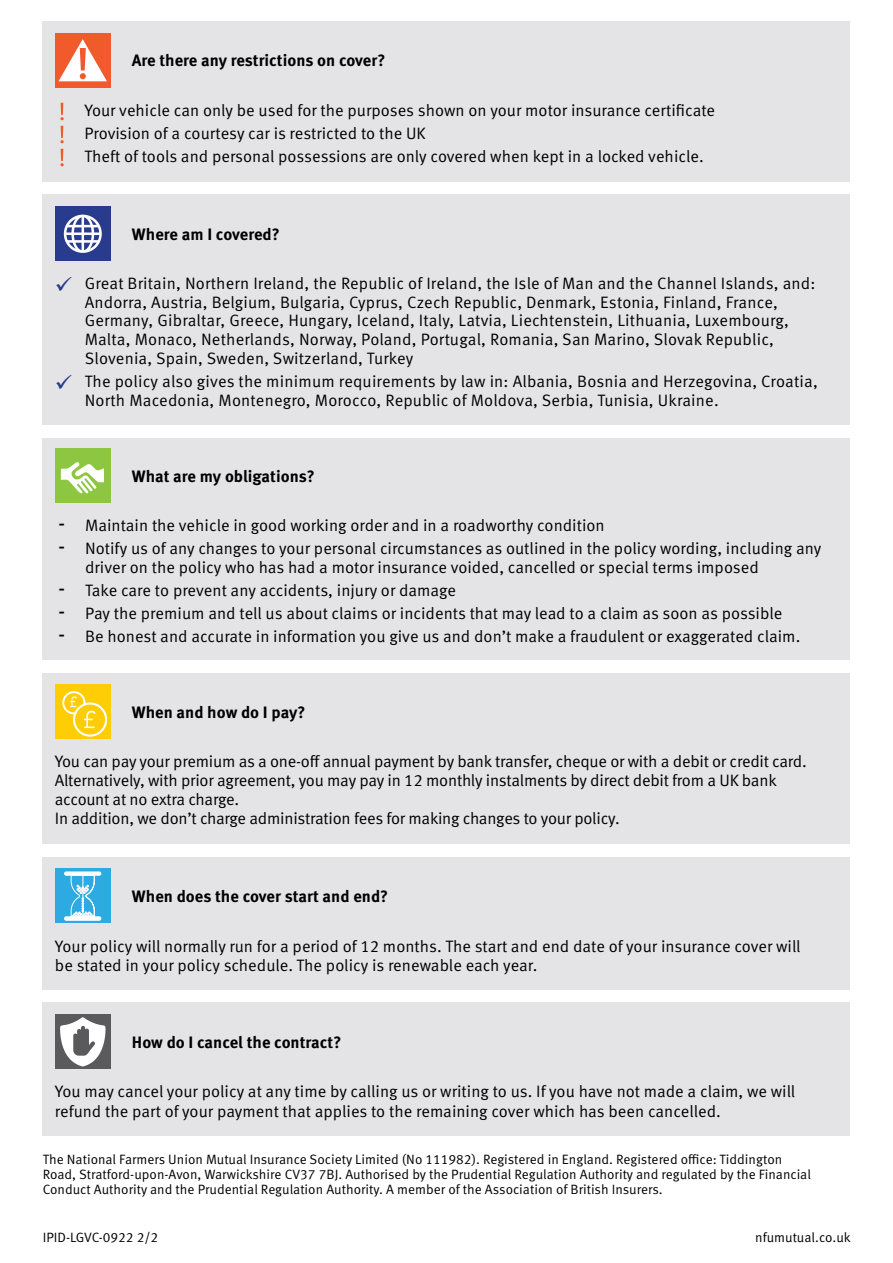
<style>
.page{position:relative;width:893px;height:1263px;background:#fff}
.page>*{position:absolute;margin:0;border:0;box-sizing:border-box;transform-origin:0 0}
.t1{font:16.5px/18.8px "Meta Pro";color:#000}
.t2{font:700 16.5px "Meta Pro";color:#000}
.t3{font:13.5px/15px "Meta Pro";color:#000}
.s1{color:#283b8e}
.s2{font-size:24px}
</style>
<div class="page">
<div style="left:43px;top:195px;width:807px;height:230px;background:#e4e4e6"></div>
<div style="left:43px;top:21px;width:807px;height:160px;background:#e4e4e6"></div>
<div style="left:43px;top:857px;width:807px;height:133px;background:#e4e4e6"></div>
<div style="left:43px;top:438px;width:807px;height:222px;background:#e4e4e6"></div>
<div style="left:43px;top:673px;width:807px;height:171px;background:#e4e4e6"></div>
<div style="left:43px;top:1002px;width:807px;height:134px;background:#e4e4e6"></div>
<div style="left:55px;top:33px;width:56px;height:54px;background:#f15a2a"></div>
<svg style="left:58px;top:39px;width:49px;height:42px"></svg>
<svg style="left:60px;top:103px;width:4px;height:17px"></svg>
<svg style="left:60px;top:126px;width:4px;height:17px"></svg>
<svg style="left:60px;top:149px;width:4px;height:17px"></svg>
<div style="left:55px;top:207px;width:56px;height:54px;background:#283b8e"></div>
<svg style="left:64px;top:215px;width:38px;height:38px"></svg>
<div style="left:55px;top:449px;width:56px;height:54px;background:#8dc640"></div>
<svg style="left:61px;top:462px;width:43px;height:32px"></svg>
<div style="left:55px;top:685px;width:56px;height:54px;background:#ffcd05"></div>
<svg style="left:62px;top:691px;width:45px;height:46px"></svg>
<div style="left:55px;top:869px;width:56px;height:54px;background:#2caae1"></div>
<svg style="left:64px;top:871px;width:37px;height:49px"></svg>
<div style="left:55px;top:1014px;width:56px;height:54px;background:#5a5a5c"></div>
<svg style="left:60px;top:1017px;width:46px;height:49px"></svg>
<h4 class="t2" style="left:132px;top:50px;width:255px">Are there any restrictions on cover?</h4>
<p class="t1" style="left:84px;top:100px;width:632px;line-height:23px">Your vehicle can only be used for the purposes shown on your motor insurance certificate<br>Provision of a courtesy car is restricted to the UK<br>Theft of tools and personal possessions are only covered when kept in a locked vehicle.</p>
<h4 class="t2" style="left:132px;top:224px;width:149px">Where am I covered?</h4>
<p class="t1" style="left:85px;top:274px;width:732px;text-indent:-30px"><span class="s1">✓</span> Great Britain, Northern Ireland, the Republic of Ireland, the Isle of Man and the Channel Islands, and:<br>Andorra, Austria, Belgium, Bulgaria, Cyprus, Czech Republic, Denmark, Estonia, Finland, France, Germany, Gibraltar, Greece, Hungary, Iceland, Italy, Latvia, Liechtenstein, Lithuania, Luxembourg, Malta, Monaco, Netherlands, Norway, Poland, Portugal, Romania, San Marino, Slovak Republic, Slovenia, Spain, Sweden, Switzerland, Turkey</p>
<p class="t1" style="left:85px;top:372px;width:735px;text-indent:-30px"><span class="s1">✓</span> The policy also gives the minimum requirements by law in: Albania, Bosnia and Herzegovina, Croatia,<br>North Macedonia, Montenegro, Morocco, Republic of Moldova, Serbia, Tunisia, Ukraine.</p>
<h4 class="t2" style="left:132px;top:466px;width:184px">What are my obligations?</h4>
<p class="t1" style="left:58px;top:517px;width:548px"><span class="s2">-</span> Maintain the vehicle in good working order and in a roadworthy condition</p>
<p class="t1" style="left:58px;top:540px;width:765px"><span class="s2">-</span> Notify us of any changes to your personal circumstances as outlined in the policy wording, including any</p>
<p class="t1" style="left:85px;top:558px;width:675px">driver on the policy who has had a motor insurance voided, cancelled or special terms imposed</p>
<p class="t1" style="left:58px;top:581px;width:399px"><span class="s2">-</span> Take care to prevent any accidents, injury or damage</p>
<p class="t1" style="left:58px;top:604px;width:726px"><span class="s2">-</span> Pay the premium and tell us about claims or incidents that may lead to a claim as soon as possible</p>
<p class="t1" style="left:58px;top:627px;width:744px"><span class="s2">-</span> Be honest and accurate in information you give us and don’t make a fraudulent or exaggerated claim.</p>
<h4 class="t2" style="left:132px;top:702px;width:175px">When and how do I pay?</h4>
<p class="t1" style="left:55px;top:753px;width:753px">You can pay your premium as a one-off annual payment by bank transfer, cheque or with a debit or credit card.<br>Alternatively, with prior agreement, you may pay in 12 monthly instalments by direct debit from a UK bank account at no extra charge.<br>In addition, we don’t charge administration fees for making changes to your policy.</p>
<h4 class="t2" style="left:132px;top:886px;width:258px">When does the cover start and end?</h4>
<p class="t1" style="left:55px;top:937px;width:747px">Your policy will normally run for a period of 12 months. The start and end date of your insurance cover will be stated in your policy schedule. The policy is renewable each year.</p>
<h4 class="t2" style="left:132px;top:1031px;width:211px">How do I cancel the contract?</h4>
<p class="t1" style="left:55px;top:1082px;width:742px;line-height:19.8px">You may cancel your policy at any time by calling us or writing to us. If you have not made a claim, we will refund the part of your payment that applies to the remaining cover which has been cancelled.</p>
<p class="t3" style="left:43px;top:1152px;width:770px">The National Farmers Union Mutual Insurance Society Limited (No 111982). Registered in England. Registered office: Tiddington<br>Road, Stratford-upon-Avon, Warwickshire CV37 7BJ. Authorised by the Prudential Regulation Authority and regulated by the Financial<br>Conduct Authority and the Prudential Regulation Authority. A member of the Association of British Insurers.</p>
<p class="t3" style="left:43px;top:1230px;width:117px">IPID-LGVC-0922 2/2</p>
<p class="t3" style="left:755px;top:1230px;width:97px">nfumutual.co.uk</p>
</div>
